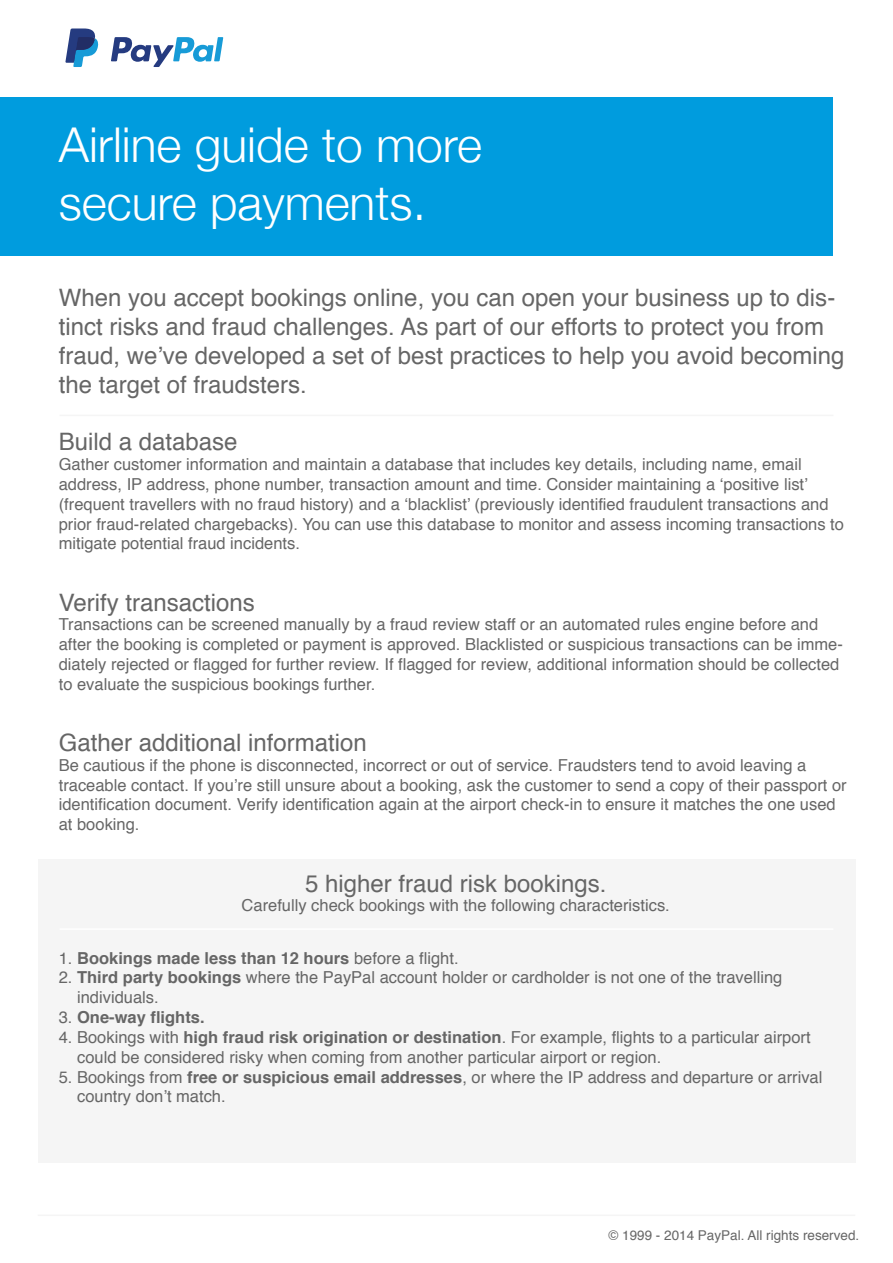
<style>
.page{position:relative;width:893px;height:1263px;background:#fff}
.page>*{position:absolute;margin:0;border:0;box-sizing:border-box;transform-origin:0 0}
.t1{font:300 48px/57.6px "Helvetica Neue";color:#fff}
.t2{font:24px/28.8px "Helvetica";color:#666}
.t3{font:16.5px/19.8px "Helvetica";color:#666}
.t4{font:700 16.5px "Helvetica";color:#666}
.t5{font:13.5px "Helvetica";color:#666}
.s1{font-weight:400}
.s2{font-weight:700}
</style>
<div class="page">
<div style="left:0;top:98px;width:833px;height:158px;background:#009cde"></div>
<div style="left:38px;top:859px;width:817px;height:303px;background:#f5f5f5"></div>
<hr style="left:60px;top:928px;width:773px;height:2px;background:#fff">
<hr style="left:60px;top:415px;width:773px;height:1px;background:#f5f5f5">
<hr style="left:38px;top:1214px;width:817px;height:2px;background:#f5f5f5">
<svg style="left:111px;top:37px;width:112px;height:30px"></svg>
<svg style="left:65px;top:29px;width:33px;height:38px"></svg>
<h1 class="t1" style="left:59px;top:113px;width:425px">Airline guide to more secure payments.</h1>
<p class="t2" style="left:59px;top:284px;width:787px">When you accept bookings online, you can open your business up to dis&shy;tinct risks and fraud challenges. As part of our efforts to protect you from fraud, we’ve developed a set of best practices to help you avoid becoming the target of fraudsters.</p>
<h2 class="t2" style="left:59px;top:428px;width:180px">Build a database</h2>
<p class="t3" style="left:59px;top:455px;width:787px">Gather customer information and maintain a database that includes key details, including name, email address, IP address, phone number, transaction amount and time. Consider maintaining a ‘positive list’ (frequent travellers with no fraud history) and a ‘blacklist’ (previously identified fraudulent transactions and prior fraud-related chargebacks). You can use this database to monitor and assess incoming transactions to mitigate potential fraud incidents.</p>
<h2 class="t2" style="left:59px;top:588px;width:198px">Verify transactions</h2>
<p class="t3" style="left:59px;top:615px;width:786px">Transactions can be screened manually by a fraud review staff or an automated rules engine before and after the booking is completed or payment is approved. Blacklisted or suspicious transactions can be imme&shy;diately rejected or flagged for further review. If flagged for review, additional information should be collected to evaluate the suspicious bookings further.</p>
<h2 class="t2" style="left:59px;top:729px;width:310px">Gather additional information</h2>
<p class="t3" style="left:59px;top:755px;width:789px">Be cautious if the phone is disconnected, incorrect or out of service. Fraudsters tend to avoid leaving a traceable contact. If you’re still unsure about a booking, ask the customer to send a copy of their passport or identification document. Verify identification again at the airport check-in to ensure it matches the one used at booking.</p>
<h2 class="t2" style="left:305px;top:869px;width:303px">5 higher fraud risk bookings.</h2>
<p class="t3" style="left:242px;top:896px;width:430px">Carefully check bookings with the following characteristics.</p>
<p class="t4" style="left:59px;top:944px;width:401px"><span class="s1">1.</span> Bookings made less than 12 hours <span class="s1">before a flight.</span></p>
<p class="t3" style="left:77px;top:968px;width:707px;text-indent:-18px">2. <span class="s2">Third party bookings</span> where the PayPal account holder or cardholder is not one of the travelling individuals.</p>
<p class="t4" style="left:59px;top:1004px;width:147px"><span class="s1">3.</span> One-way flights.</p>
<p class="t3" style="left:77px;top:1028px;width:735px;text-indent:-18px">4. Bookings with <span class="s2">high fraud risk origination or destination</span>. For example, flights to a particular airport could be considered risky when coming from another particular airport or region.</p>
<p class="t3" style="left:77px;top:1067px;width:747px;text-indent:-18px">5. Bookings from <span class="s2">free or suspicious email addresses</span>, or where the IP address and departure or arrival country don’t match.</p>
<p class="t5" style="left:608px;top:1225px;width:252px">© 1999 - 2014 PayPal. All rights reserved.</p>
</div>
